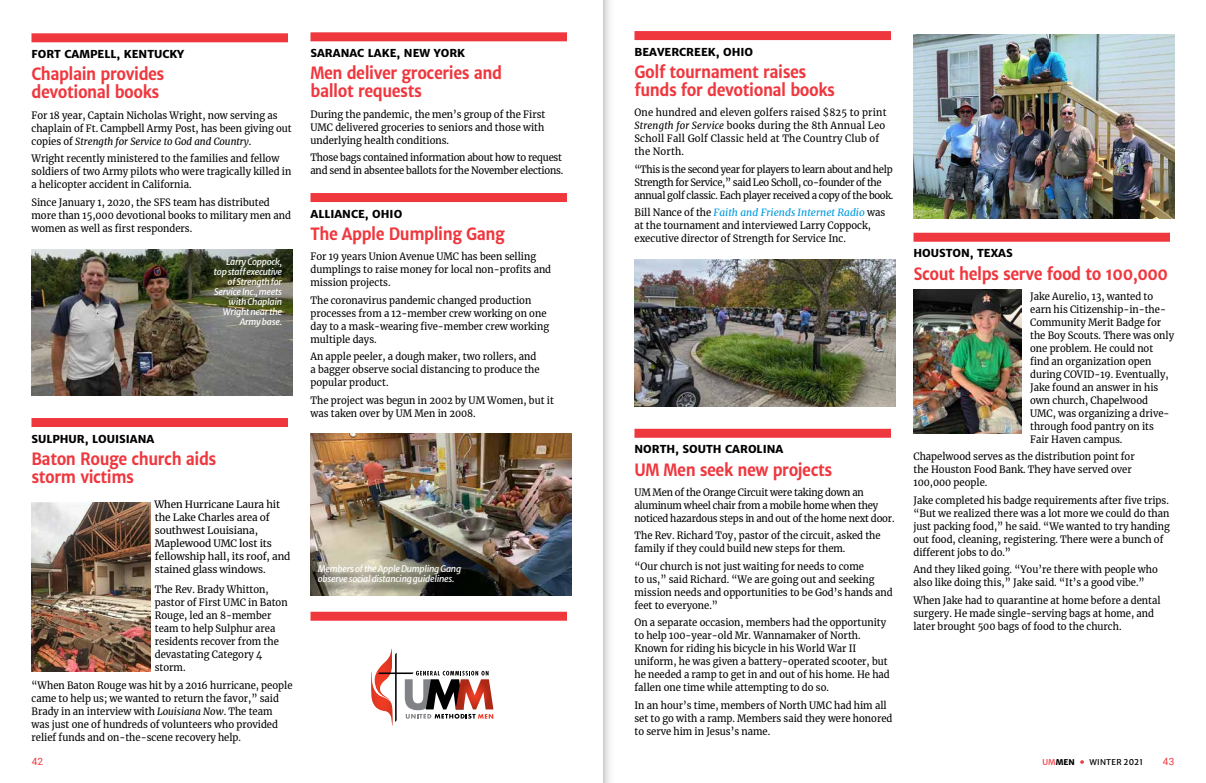
<style>
.page{position:relative;width:1206px;height:783px;background:#fff}
.page>*{position:absolute;margin:0;border:0;box-sizing:border-box;transform-origin:0 0}
.t1{font:700 17px/18px "Merriweather Sans";letter-spacing:-.03em;color:#ef373e;scale:.9 1}
.t2{font:800 11px "Merriweather Sans";color:#000}
.t3{font:10px/13px "Merriweather";color:#000;scale:.95 1}
.t4{font:10px/13px "Merriweather";letter-spacing:-.02em;color:#000;scale:.95 1}
.t5{font:10px/13px "Merriweather";letter-spacing:-.03em;color:#000;scale:.95 1}
.t6{font:10px/13px "Merriweather";letter-spacing:.02em;color:#000;scale:.95 1}
.t7{font:10px/13px "Merriweather";color:#000}
.t8{font:10px "Roboto";color:#ef373e}
.t9{font:italic 9px/10px "Merriweather Sans";letter-spacing:-.03em;color:#fff;text-align:right}
.t10{font:8px "Merriweather Sans";letter-spacing:.025em;color:#000}
.s1{font-style:italic}
.s2{font-style:italic;color:#009ade}
.s3{color:#ef373e}
.s4{font-weight:800}
.s5{font-weight:700;color:#ef373e}
</style>
<div class="page">
<svg style="left:371px;top:649px;width:122px;height:77px"></svg>
<div style="left:32px;top:33px;width:256px;height:9px;background:#ef373e"></div>
<img style="left:32px;top:249px;width:260px;height:147px">
<div style="left:32px;top:418px;width:256px;height:9px;background:#ef373e"></div>
<img style="left:32px;top:502px;width:118px;height:170px">
<div style="left:310px;top:32px;width:257px;height:9px;background:#ef373e"></div>
<div style="left:310px;top:193px;width:257px;height:9px;background:#ef373e"></div>
<img style="left:310px;top:434px;width:262px;height:162px">
<div style="left:320px;top:567px;width:153px;height:29px;background:#000;opacity:.75"></div>
<div style="left:310px;top:612px;width:257px;height:9px;background:#ef373e"></div>
<div style="left:634px;top:31px;width:257px;height:9px;background:#ef373e"></div>
<img style="left:634px;top:260px;width:262px;height:147px">
<div style="left:634px;top:429px;width:257px;height:9px;background:#ef373e"></div>
<img style="left:914px;top:35px;width:260px;height:184px">
<div style="left:914px;top:233px;width:256px;height:9px;background:#ef373e"></div>
<img style="left:914px;top:290px;width:107px;height:144px">
<svg style="left:603px;top:0;width:7px;height:783px"></svg>
<p class="t2" style="left:32px;top:47px;width:154px">FORT CAMPELL, KENTUCKY</p>
<h1 class="t1" style="left:32px;top:65px;width:149px">Chaplain provides devotional books</h1>
<p class="t3" style="left:32px;top:108px;width:276px">For 18 year, Captain Nicholas Wright, now serving as chaplain of Ft. Campbell Army Post, has been giving out copies of <span class="s1">Strength for Service to God and Country</span>.</p>
<p class="t3" style="left:32px;top:152px;width:275px">Wright recently ministered to the families and fellow soldiers of two Army pilots who were tragically killed in a helicopter accident in California.</p>
<p class="t3" style="left:32px;top:195px;width:275px">Since January 1, 2020, the SFS team has distributed more than 15,000 devotional books to military men and women as well as first responders.</p>
<p class="t9" style="left:214px;top:256px;width:70px">Larry Coppock, top staff executive of Strength for<br>Service Inc., meets with Chaplain<br>Wright near the<br>Army base.</p>
<p class="t2" style="left:32px;top:431px;width:124px">SULPHUR, LOUISIANA</p>
<h1 class="t1" style="left:32px;top:450px;width:207px">Baton Rouge church aids storm victims</h1>
<p class="t7" style="left:154px;top:498px;width:138px">When Hurricane Laura hit the Lake Charles area of southwest Louisiana,<br>Maplewood UMC lost its fellowship hall, its roof, and stained glass windows.</p>
<p class="t3" style="left:155px;top:583px;width:141px">The Rev. Brady Whitton, pastor of First UMC in Baton<br>Rouge, led an 8-member team to help Sulphur area residents recover from the devastating Category 4 storm.</p>
<p class="t3" style="left:31px;top:679px;width:276px">“When Baton Rouge was hit by a 2016 hurricane, people came to help us; we wanted to return the favor,” said Brady in an interview with <span class="s1">Louisiana Now</span>. The team was just one of hundreds of volunteers who provided relief funds and on-the-scene recovery help.</p>
<p class="t2" style="left:310px;top:46px;width:156px">SARANAC LAKE, NEW YORK</p>
<h1 class="t1" style="left:310px;top:64px;width:214px">Men deliver groceries and ballot requests</h1>
<p class="t3" style="left:310px;top:107px;width:249px;text-align:justify">During the pandemic, the men’s group of the First UMC delivered groceries to seniors and those with underlying health conditions.</p>
<p class="t4" style="left:310px;top:151px;width:268px">Those bags contained information about how to request and send in absentee ballots for the November elections.</p>
<p class="t2" style="left:310px;top:206px;width:93px">ALLIANCE, OHIO</p>
<h1 class="t1" style="left:310px;top:225px;width:218px">The Apple Dumpling Gang</h1>
<p class="t3" style="left:310px;top:250px;width:255px">For 19 years Union Avenue UMC has been selling dumplings to raise money for local non-profits and mission projects.</p>
<p class="t3" style="left:310px;top:293px;width:253px">The coronavirus pandemic changed production processes from a 12-member crew working on one day to a mask-wearing five-member crew working multiple days.</p>
<p class="t3" style="left:310px;top:350px;width:243px">An apple peeler, a dough maker, two rollers, and a bagger observe social distancing to produce the popular product.</p>
<p class="t3" style="left:310px;top:393px;width:258px">The project was begun in 2002 by UM Women, but it was taken over by UM Men in 2008.</p>
<p class="t9" style="left:318px;top:563px;width:145px;text-align:left">Members of the Apple Dumpling Gang observe social distancing guidelines.</p>
<p class="t2" style="left:634px;top:44px;width:120px">BEAVERCREEK, OHIO</p>
<h1 class="t1" style="left:634px;top:63px;width:224px">Golf tournament raises funds for devotional books</h1>
<p class="t6" style="left:634px;top:106px;width:267px">One hundred and eleven golfers raised $825 to print <span class="s1">Strength for Service</span> books during the 8th Annual Leo Scholl Fall Golf Classic held at The Country Club of the North.</p>
<p class="t5" style="left:634px;top:162px;width:274px">“This is the second year for players to learn about and help<br>Strength for Service,” said Leo Scholl, co-founder of the annual golf classic. Each player received a copy of the book.</p>
<p class="t3" style="left:634px;top:206px;width:265px">Bill Nance of the <span class="s2">Faith and Friends Internet Radio</span> was at the tournament and interviewed Larry Coppock, executive director of Strength for Service Inc.</p>
<p class="t2" style="left:634px;top:442px;width:150px">NORTH, SOUTH CAROLINA</p>
<h1 class="t1" style="left:634px;top:461px;width:221px">UM Men seek new projects</h1>
<p class="t4" style="left:634px;top:486px;width:275px">UM Men of the Orange Circuit were taking down an aluminum wheel chair from a mobile home when they noticed hazardous steps in and out of the home next door.</p>
<p class="t3" style="left:634px;top:529px;width:261px">The Rev. Richard Toy, pastor of the circuit, asked the family if they could build new steps for them.</p>
<p class="t3" style="left:634px;top:560px;width:273px">“Our church is not just waiting for needs to come<br>to us,” said Richard. “We are going out and seeking mission needs and opportunities to be God’s hands and feet to everyone.”</p>
<p class="t3" style="left:634px;top:616px;width:270px">On a separate occasion, members had the opportunity to help 100-year-old Mr. Wannamaker of North.<br>Known for riding his bicycle in his World War II uniform, he was given a battery-operated scooter, but he needed a ramp to get in and out of his home. He had fallen one time while attempting to do so.</p>
<p class="t3" style="left:634px;top:699px;width:273px">In an hour’s time, members of North UMC had him all set to go with a ramp. Members said they were honored to serve him in Jesus’s name.</p>
<p class="t2" style="left:914px;top:246px;width:101px">HOUSTON, TEXAS</p>
<h1 class="t1" style="left:914px;top:264px;width:284px">Scout helps serve food to 100,000</h1>
<p class="t3" style="left:1030px;top:290px;width:153px">Jake Aurelio, 13, wanted to earn his Citizenship-in-the-<br>Community Merit Badge for the Boy Scouts. There was only one problem. He could not find an organization open during COVID-19. Eventually,<br>Jake found an answer in his own church, Chapelwood<br>UMC, was organizing a drive&shy;through food pantry on its<br>Fair Haven campus.</p>
<p class="t3" style="left:914px;top:450px;width:234px">Chapelwood serves as the distribution point for the Houston Food Bank. They have served over<br>100,000 people.</p>
<p class="t3" style="left:914px;top:494px;width:271px">Jake completed his badge requirements after five trips. “But we realized there was a lot more we could do than just packing food,” he said. “We wanted to try handing out food, cleaning, registering. There were a bunch of different jobs to do.”</p>
<p class="t3" style="left:914px;top:563px;width:259px">And they liked going. “You’re there with people who also like doing this,” Jake said. “It’s a good vibe.”</p>
<p class="t3" style="left:914px;top:594px;width:262px">When Jake had to quarantine at home before a dental surgery. He made single-serving bags at home, and later brought 500 bags of food to the church.</p>
<p class="t8" style="left:32px;top:754px;width:13px">42</p>
<p class="t10" style="left:1042px;top:755px;width:102px"><span class="s3">UM</span><span class="s4">MEN</span> <span class="s5">•</span> WINTER 2021</p>
<p class="t8" style="left:1163px;top:754px;width:13px">43</p>
</div>
